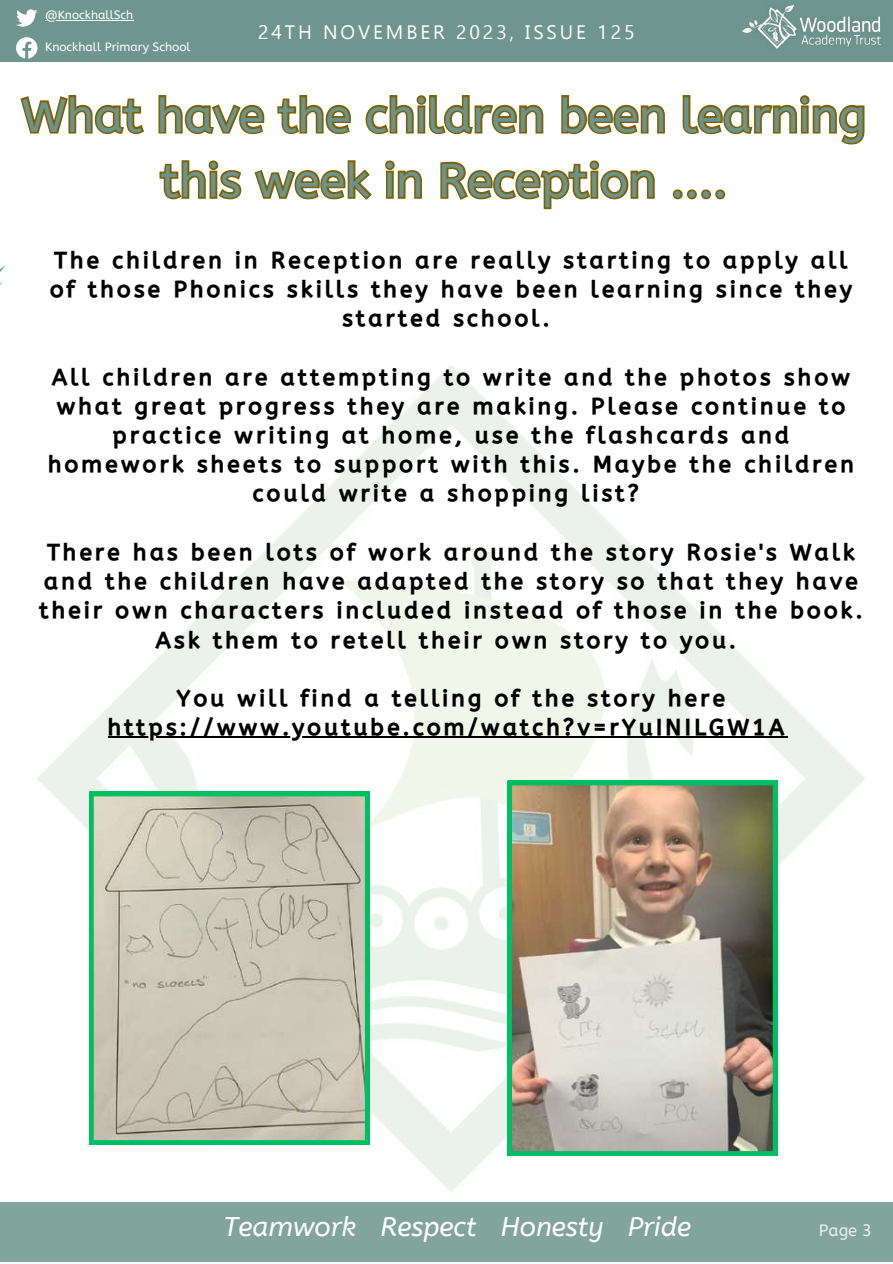
<style>
.page{position:relative;width:893px;height:1264px;background:#fff}
.page>*{position:absolute;margin:0;border:0;box-sizing:border-box;transform-origin:0 0}
.t1{font:47.25px/65.2px "A Bee Zee";color:#6b948c;text-align:center}
.t2{font:italic 27px "A Bee Zee";color:#fff}
.t3{font:22.5px/29.2px "CA Generated";letter-spacing:.15em;color:#000;text-align:center}
.t4{font:19.5px "Ebrima";letter-spacing:.15em;color:#fff}
.t5{font:16.5px "A Bee Zee";color:#edf0f1}
.t6{font:12px "A Bee Zee";color:#fff}
</style>
<div class="page">
<div style="left:0;top:1202px;width:892px;height:60px;background:#81a49d"></div>
<div style="left:0;top:0;width:892px;height:62px;background:#6b948c"></div>
<svg style="left:16px;top:9px;width:21px;height:18px"></svg>
<svg style="left:16px;top:37px;width:21px;height:21px"></svg>
<img style="left:742px;top:4px;width:138px;height:44px">
<svg style="left:0;top:265px;width:6px;height:21px"></svg>
<img style="left:37px;top:365px;width:827px;height:826px">
<img style="left:507px;top:781px;width:270px;height:374px">
<svg style="left:89px;top:792px;width:280px;height:352px;background:#bec2ae"></svg>
<hr style="left:45px;top:20px;width:88px;height:1px;background:#fff">
<svg style="left:20px;top:95px;width:845px;height:50px"></svg>
<svg style="left:159px;top:160px;width:567px;height:50px"></svg>
<hr style="left:108px;top:736px;width:679px;height:1px;background:#000">
<p class="t6" style="left:45px;top:8px;width:90px">@KnockhallSch</p>
<p class="t6" style="left:45px;top:40px;width:147px">Knockhall Primary School</p>
<p class="t4" style="left:258px;top:18px;width:378px">24TH NOVEMBER 2023, ISSUE 125</p>
<h1 class="t1" style="left:22px;top:84px;width:845px">What have the children been learning this week in Reception ....</h1>
<p class="t3" style="left:50px;top:245px;width:803px">The children in Reception are really starting to apply all of those Phonics skills they have been learning since they started school.</p>
<p class="t3" style="left:48px;top:362px;width:807px">All children are attempting to write and the photos show what great progress they are making. Please continue to practice writing at home, use the flashcards and homework sheets to support with this. Maybe the children could write a shopping list?</p>
<p class="t3" style="left:40px;top:538px;width:824px">There has been lots of work around the story Rosie's Walk and the children have adapted the story so that they have their own characters included instead of those in the book.<br>Ask them to retell their own story to you.</p>
<p class="t3" style="left:108px;top:684px;width:678px">You will find a telling of the story here https://www.youtube.com/watch?v=rYuINILGW1A</p>
<p class="t2" style="left:223px;top:1211px;width:469px">Teamwork Respect Honesty Pride</p>
<p class="t5" style="left:818px;top:1220px;width:55px">Page 3</p>
</div>
